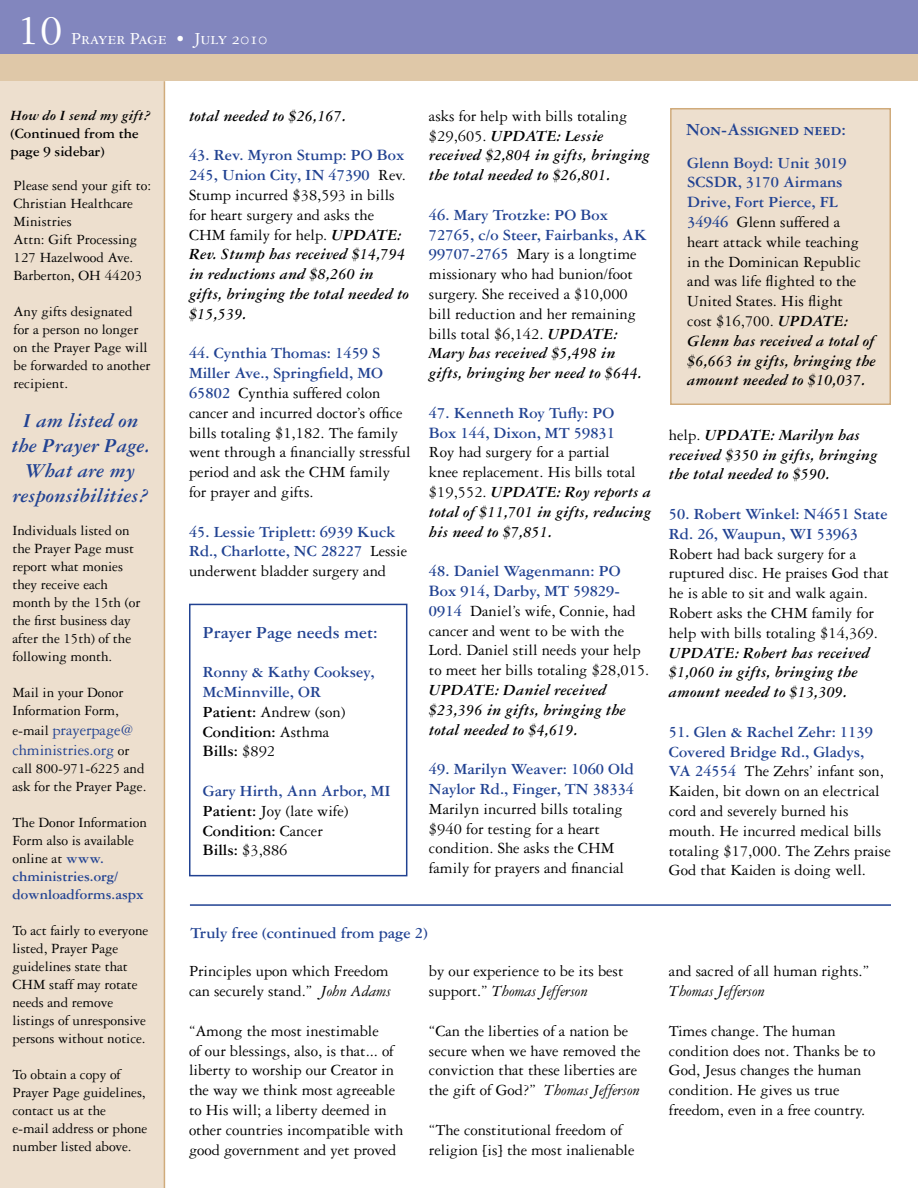
<style>
.page{position:relative;width:918px;height:1188px;background:#fff}
.page>*{position:absolute;margin:0;border:0;box-sizing:border-box;transform-origin:0 0}
.t1{font:45px "Garamond Three";color:#fff}
.t2{font:italic 700 21px/25.2px "Garamond Three";letter-spacing:-.005em;color:#214292;text-align:center}
.t3{font:18px "Garamond Three SC";color:#fff}
.t4{font:700 18px "Garamond Three";color:#214292}
.t5{font:18px "Garamond Three Bold SC";color:#214292}
.t6{font:16.5px/19.8px "Garamond Three";color:#000}
.t7{font:italic 700 16.5px/19.8px "Garamond Three";color:#000}
.t8{font:700 16.5px/19.8px "Garamond Three";color:#214292}
.t9{font:16.5px/19.8px "Garamond Three";letter-spacing:-.005em;color:#214292}
.t10{font:italic 16.5px "Garamond Three";letter-spacing:-.005em;color:#000}
.t11{font:15px/18px "Garamond Three";letter-spacing:-.005em;color:#000}
.t12{font:700 15px/18px "Garamond Three";color:#000}
.t13{font:italic 700 15px "Garamond Three";color:#000}
.s1{font-size:15px;color:#000}
.s2{font-weight:700;color:#214292}
.s3{font-style:normal;color:#214292}
.s4{font-weight:400;font-style:normal}
.s5{font-weight:400;color:#000}
.s6{color:#000}
.s7{font-weight:700}
.s8{font-weight:700;font-style:italic}
.s9{font-style:italic}
</style>
<div class="page">
<div style="left:0;top:81px;width:164px;height:1107px;background:#eddfce"></div>
<div style="left:0;top:0;width:918px;height:54px;background:#8286be"></div>
<div style="left:0;top:54px;width:918px;height:27px;background:#dfc8a8"></div>
<hr style="left:164px;top:81px;width:1px;height:1107px;background:#d0ab7b">
<div style="left:670px;top:108px;width:221px;height:297px;background:#eddfce;border:2px solid #d0ab7b"></div>
<hr style="left:190px;top:904px;width:701px;height:2px;background:#214292">
<div style="left:189px;top:604px;width:218px;height:272px;background:#fff;border:2px solid #214292"></div>
<h1 class="t1" style="left:18px;top:6px;width:46px">10</h1>
<p class="t3" style="left:71px;top:29px;width:198px">Prayer Page • July 2010</p>
<p class="t13" style="left:10px;top:107px;width:142px">How do I send my gift?</p>
<p class="t12" style="left:10px;top:124px;width:130px">(Continued from the page 9 sidebar)</p>
<p class="t11" style="left:14px;top:176px;width:139px">Please send your gift to:<br>Christian Healthcare<br>Ministries<br>Attn: Gift Processing<br>127 Hazelwood Ave.<br>Barberton, OH 44203</p>
<p class="t11" style="left:14px;top:302px;width:139px">Any gifts designated for a person no longer on the Prayer Page will be forwarded to another recipient.</p>
<p class="t2" style="left:11px;top:408px;width:140px">I am listed on the Prayer Page.<br>What are my responsibilities?</p>
<p class="t11" style="left:12px;top:522px;width:129px">Individuals listed on the Prayer Page must report what monies they receive each month by the 15th (or the first business day after the 15th) of the following month.</p>
<p class="t11" style="left:12px;top:684px;width:113px">Mail in your Donor<br>Information Form,</p>
<p class="t9" style="left:12px;top:720px;width:123px"><span class="s1">e-mail</span> prayerpage@ chministries.org <span class="s1">or</span></p>
<p class="t11" style="left:12px;top:759px;width:136px">call 800-971-6225 and ask for the Prayer Page.</p>
<p class="t11" style="left:12px;top:813px;width:136px">The Donor Information<br>Form also is available online at <span class="s2">www. chministries.org/ downloadforms.aspx</span></p>
<p class="t11" style="left:12px;top:921px;width:138px">To act fairly to everyone listed, Prayer Page guidelines state that<br>CHM staff may rotate needs and remove listings of unresponsive persons without notice.</p>
<p class="t11" style="left:12px;top:1065px;width:136px">To obtain a copy of<br>Prayer Page guidelines, contact us at the<br>e-mail address or phone number listed above.</p>
<p class="t7" style="left:189px;top:106px;width:159px">total needed to $26,167.</p>
<p class="t7" style="left:189px;top:145px;width:221px"><span class="s3">43. Rev. Myron Stump: PO Box<br>245, Union City, IN 47390</span> <span class="s4">Rev.<br>Stump incurred $38,593 in bills for heart surgery and asks the<br>CHM family for help.</span> UPDATE:<br>Rev. Stump has received $14,794 in reductions and $8,260 in gifts, bringing the total needed to $15,539.</p>
<p class="t6" style="left:189px;top:343px;width:223px"><span class="s2">44. Cynthia Thomas: 1459 S<br>Miller Ave., Springfield, MO<br>65802</span> Cynthia suffered colon cancer and incurred doctor’s office bills totaling $1,182. The family went through a financially stressful period and ask the CHM family for prayer and gifts.</p>
<p class="t8" style="left:189px;top:522px;width:220px">45. Lessie Triplett: 6939 Kuck<br>Rd., Charlotte, NC 28227 <span class="s5">Lessie underwent bladder surgery and</span></p>
<p class="t4" style="left:203px;top:623px;width:176px">Prayer Page needs met:</p>
<p class="t8" style="left:203px;top:662px;width:173px">Ronny &amp; Kathy Cooksey,<br>McMinnville, OR<br><span class="s6">Patient:</span> <span class="s5">Andrew (son)<br></span><span class="s6">Condition:</span> <span class="s5">Asthma<br></span><span class="s6">Bills:</span> <span class="s5">$892</span></p>
<p class="t6" style="left:203px;top:781px;width:190px"><span class="s2">Gary Hirth, Ann Arbor, MI<br></span><span class="s7">Patient:</span> Joy (late wife)<br><span class="s7">Condition:</span> Cancer<br><span class="s7">Bills:</span> $3,886</p>
<p class="t7" style="left:429px;top:106px;width:222px"><span class="s4">asks for help with bills totaling $29,605.</span> UPDATE: Lessie received $2,804 in gifts, bringing the total needed to $26,801.</p>
<p class="t6" style="left:429px;top:205px;width:220px"><span class="s2">46. Mary Trotzke: PO Box<br>72765, c/o Steer, Fairbanks, AK<br>99707-2765</span> Mary is a longtime missionary who had bunion/foot surgery. She received a $10,000 bill reduction and her remaining bills total $6,142. <span class="s8">UPDATE:<br>Mary has received $5,498 in gifts, bringing her need to $644.</span></p>
<p class="t8" style="left:429px;top:403px;width:188px">47. Kenneth Roy Tufly: PO<br>Box 144, Dixon, MT 59831</p>
<p class="t7" style="left:429px;top:442px;width:224px"><span class="s4">Roy had surgery for a partial<br>knee replacement. His bills total $19,552.</span> UPDATE: Roy reports a total of $11,701 in gifts, reducing his need to $7,851.</p>
<p class="t6" style="left:429px;top:561px;width:222px"><span class="s2">48. Daniel Wagenmann: PO<br>Box 914, Darby, MT 59829-<br>0914</span> Daniel’s wife, Connie, had cancer and went to be with the<br>Lord. Daniel still needs your help to meet her bills totaling $28,015.</p>
<p class="t7" style="left:429px;top:680px;width:199px">UPDATE: Daniel received $23,396 in gifts, bringing the total needed to $4,619.</p>
<p class="t8" style="left:429px;top:759px;width:207px">49. Marilyn Weaver: 1060 Old<br>Naylor Rd., Finger, TN 38334</p>
<p class="t6" style="left:429px;top:799px;width:197px">Marilyn incurred bills totaling $940 for testing for a heart condition. She asks the CHM family for prayers and financial</p>
<p class="t5" style="left:686px;top:120px;width:161px">Non-Assigned need:</p>
<p class="t6" style="left:687px;top:153px;width:190px"><span class="s2">Glenn Boyd: Unit 3019<br>SCSDR, 3170 Airmans<br>Drive, Fort Pierce, FL<br>34946</span> Glenn suffered a heart attack while teaching in the Dominican Republic and was life flighted to the<br>United States. His flight<br>cost $16,700. <span class="s8">UPDATE:<br>Glenn has received a total of $6,663 in gifts, bringing the amount needed to $10,037.</span></p>
<p class="t7" style="left:669px;top:425px;width:210px"><span class="s4">help.</span> UPDATE: Marilyn has received $350 in gifts, bringing the total needed to $590.</p>
<p class="t8" style="left:669px;top:504px;width:220px">50. Robert Winkel: N4651 State<br>Rd. 26, Waupun, WI 53963</p>
<p class="t6" style="left:669px;top:544px;width:221px">Robert had back surgery for a ruptured disc. He praises God that he is able to sit and walk again.<br>Robert asks the CHM family for help with bills totaling $14,369.</p>
<p class="t7" style="left:669px;top:643px;width:202px">UPDATE: Robert has received $1,060 in gifts, bringing the amount needed to $13,309.</p>
<p class="t6" style="left:669px;top:722px;width:223px"><span class="s2">51. Glen &amp; Rachel Zehr: 1139<br>Covered Bridge Rd., Gladys,<br>VA 24554</span> The Zehrs’ infant son,<br>Kaiden, bit down on an electrical cord and severely burned his mouth. He incurred medical bills totaling $17,000. The Zehrs praise<br>God that Kaiden is doing well.</p>
<p class="t8" style="left:190px;top:923px;width:239px">Truly free (continued from page 2)</p>
<p class="t6" style="left:189px;top:961px;width:203px">Principles upon which Freedom can securely stand.” <span class="s9">John Adams</span></p>
<p class="t6" style="left:189px;top:1021px;width:216px">“Among the most inestimable<br>of our blessings, also, is that... of liberty to worship our Creator in the way we think most agreeable to His will; a liberty deemed in other countries incompatible with good government and yet proved</p>
<p class="t6" style="left:429px;top:961px;width:196px">by our experience to be its best support.” <span class="s9">Thomas Jefferson</span></p>
<p class="t6" style="left:429px;top:1021px;width:213px">“Can the liberties of a nation be secure when we have removed the conviction that these liberties are the gift of God?” <span class="s9">Thomas Jefferson</span></p>
<p class="t6" style="left:429px;top:1120px;width:207px">“The constitutional freedom of religion [is] the most inalienable</p>
<p class="t6" style="left:669px;top:961px;width:202px">and sacred of all human rights.”</p>
<p class="t10" style="left:669px;top:982px;width:97px">Thomas Jefferson</p>
<p class="t6" style="left:669px;top:1021px;width:208px">Times change. The human condition does not. Thanks be to<br>God, Jesus changes the human condition. He gives us true freedom, even in a free country.</p>
</div>
